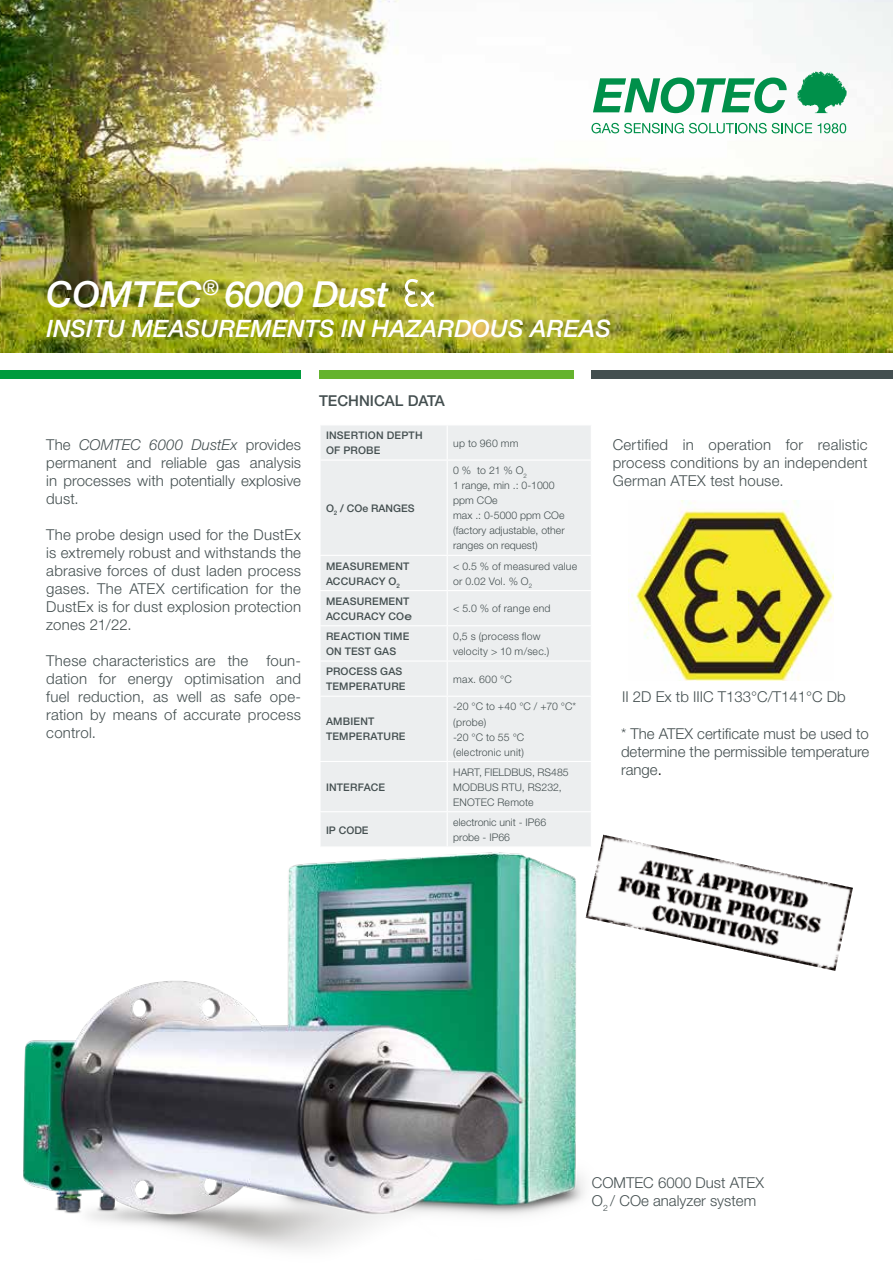
<style>
.page{position:relative;width:893px;height:1263px;background:#fff}
.page>*{position:absolute;margin:0;border:0;box-sizing:border-box;transform-origin:0 0}
.t1{font:italic 500 36px "Helvetica Neue";letter-spacing:-.01em;color:#fff}
.t2{font:italic 500 24px "Helvetica Neue";letter-spacing:.005em;color:#fff}
.t3{font:300 15px/18px "Helvetica Neue";letter-spacing:.005em;color:#444f50;text-align:justify}
.t4{font:500 15px "Helvetica Neue";color:#444f50}
.t5{font:300 10.5px/15px "Helvetica Neue";color:#444f50}
.t6{font:500 10.5px/15px "Helvetica Neue";letter-spacing:.02em;color:#444f50}
.t7{font:300 10.5px/15px "Helvetica Neue";letter-spacing:.02em;color:#444f50}
.t8{font:500 10.5px "Helvetica Neue";color:#444f50}
.s1{font-style:italic}
.s2{font-stretch:expanded}
.s3{color:#000}
</style>
<div class="page">
<hr style="left:892px;top:668px;width:1px;height:64px;background:#009b3e">
<img style="left:0;top:0;width:893px;height:352px">
<svg style="left:591px;top:123px;width:221px;height:10px"></svg>
<svg style="left:818px;top:123px;width:28px;height:10px"></svg>
<svg style="left:593px;top:78px;width:194px;height:35px"></svg>
<svg style="left:797px;top:72px;width:49px;height:41px"></svg>
<div style="left:0;top:371px;width:301px;height:8px;background:#009b3e"></div>
<div style="left:319px;top:371px;width:255px;height:8px;background:#65b32e"></div>
<div style="left:592px;top:371px;width:301px;height:8px;background:#444f50"></div>
<img style="left:23px;top:852px;width:563px;height:398px">
<svg style="left:405px;top:279px;width:29px;height:28px"></svg>
<div style="left:321px;top:425px;width:270px;height:421px;background:#eceeef"></div>
<hr style="left:447px;top:425px;width:1px;height:34px;background:#fff">
<hr style="left:319px;top:459px;width:128px;height:2px;background:#fff">
<hr style="left:447px;top:459px;width:145px;height:2px;background:#fff">
<hr style="left:447px;top:461px;width:1px;height:94px;background:#fff">
<hr style="left:319px;top:555px;width:128px;height:1px;background:#fff">
<hr style="left:447px;top:555px;width:145px;height:1px;background:#fff">
<hr style="left:447px;top:556px;width:1px;height:34px;background:#fff">
<hr style="left:319px;top:590px;width:128px;height:1px;background:#fff">
<hr style="left:447px;top:590px;width:145px;height:1px;background:#fff">
<hr style="left:447px;top:591px;width:1px;height:34px;background:#fff">
<hr style="left:319px;top:625px;width:128px;height:1px;background:#fff">
<hr style="left:447px;top:625px;width:145px;height:1px;background:#fff">
<hr style="left:447px;top:626px;width:1px;height:34px;background:#fff">
<hr style="left:319px;top:660px;width:128px;height:2px;background:#fff">
<hr style="left:447px;top:660px;width:145px;height:2px;background:#fff">
<hr style="left:447px;top:662px;width:1px;height:34px;background:#fff">
<hr style="left:319px;top:696px;width:128px;height:1px;background:#fff">
<hr style="left:447px;top:696px;width:145px;height:1px;background:#fff">
<hr style="left:447px;top:697px;width:1px;height:64px;background:#fff">
<hr style="left:319px;top:761px;width:128px;height:1px;background:#fff">
<hr style="left:447px;top:761px;width:145px;height:1px;background:#fff">
<hr style="left:447px;top:762px;width:1px;height:49px;background:#fff">
<hr style="left:319px;top:811px;width:128px;height:1px;background:#fff">
<hr style="left:447px;top:811px;width:145px;height:1px;background:#fff">
<hr style="left:447px;top:812px;width:1px;height:34px;background:#fff">
<img style="left:630px;top:500px;width:204px;height:180px">
<img style="left:586px;top:835px;width:267px;height:136px">
<h1 class="t1" style="left:47px;top:273px;width:343px">COMTEC<sup>®</sup> 6000 Dust</h1>
<h2 class="t2" style="left:46px;top:314px;width:566px">INSITU MEASUREMENTS IN HAZARDOUS AREAS</h2>
<p class="t3" style="left:46px;top:435px;width:256px">The <span class="s1">COMTEC 6000 DustEx</span> provides permanent and reliable gas analysis in processes with potentially explosive dust.</p>
<p class="t3" style="left:46px;top:525px;width:256px">The probe design used for the DustEx is extremely robust and withstands the abrasive forces of dust laden process gases. The ATEX certification for the DustEx is for dust explosion protection zones 21/22.</p>
<p class="t3" style="left:46px;top:651px;width:256px">These characteristics are the foun&shy;dation for energy optimisation and fuel reduction, as well as safe ope&shy;ration by means of accurate process control.</p>
<p class="t4" style="left:319px;top:392px;width:127px">TECHNICAL DATA</p>
<p class="t6" style="left:326px;top:428px;width:98px">INSERTION DEPTH<br>OF PROBE</p>
<p class="t5" style="left:453px;top:435px;width:67px">up to 960 mm</p>
<p class="t8" style="left:326px;top:502px;width:90px">O<sub>2</sub> / COe RANGES</p>
<p class="t5" style="left:453px;top:463px;width:113px">0 % to 21 % O<sub>2<br></sub>1 range, min .: 0-1000 ppm COe<br>max .: 0-5000 ppm COe (factory adjustable, other ranges on request)</p>
<p class="t6" style="left:326px;top:558px;width:85px">MEASUREMENT<br>ACCURACY O<sub>2</sub></p>
<p class="t7" style="left:453px;top:558px;width:126px">&lt; 0.5 % of measured value or 0.02 Vol. % O<sub>2</sub></p>
<p class="t6" style="left:326px;top:593px;width:88px">MEASUREMENT<br>ACCURACY CO<span class="s2">e</span></p>
<p class="t7" style="left:453px;top:601px;width:99px">&lt; 5.0 % of range end</p>
<p class="t6" style="left:326px;top:629px;width:85px">REACTION TIME<br>ON TEST GAS</p>
<p class="t7" style="left:453px;top:629px;width:98px">0,5 s (process flow velocity &gt; 10 m/sec.)</p>
<p class="t6" style="left:326px;top:664px;width:81px">PROCESS GAS<br>TEMPERATURE</p>
<p class="t5" style="left:453px;top:671px;width:60px">max. 600 °C</p>
<p class="t6" style="left:326px;top:714px;width:81px">AMBIENT<br>TEMPERATURE</p>
<p class="t7" style="left:453px;top:699px;width:125px">-20 °C to +40 °C / +70 °C* (probe)<br>-20 °C to 55 °C<br>(electronic unit)</p>
<p class="t6" style="left:326px;top:779px;width:61px">INTERFACE</p>
<p class="t5" style="left:453px;top:764px;width:117px">HART, FIELDBUS, RS485<br>MODBUS RTU, RS232,<br>ENOTEC Remote</p>
<p class="t6" style="left:326px;top:822px;width:44px">IP CODE</p>
<p class="t5" style="left:453px;top:814px;width:94px">electronic unit - IP66 probe - IP66</p>
<p class="t3" style="left:613px;top:435px;width:256px">Certified in operation for realistic process conditions by an independent German ATEX test house.</p>
<p class="t3" style="left:622px;top:687px;width:225px">II 2D Ex tb IIIC T133°C/T141°C Db</p>
<p class="t3" style="left:621px;top:724px;width:250px">* The ATEX certificate must be used to determine the permissible temperature range<span class="s3">.</span></p>
<p class="t3" style="left:592px;top:1173px;width:174px">COMTEC 6000 Dust ATEX<br>O<sub>2</sub> / COe analyzer system</p>
</div>
